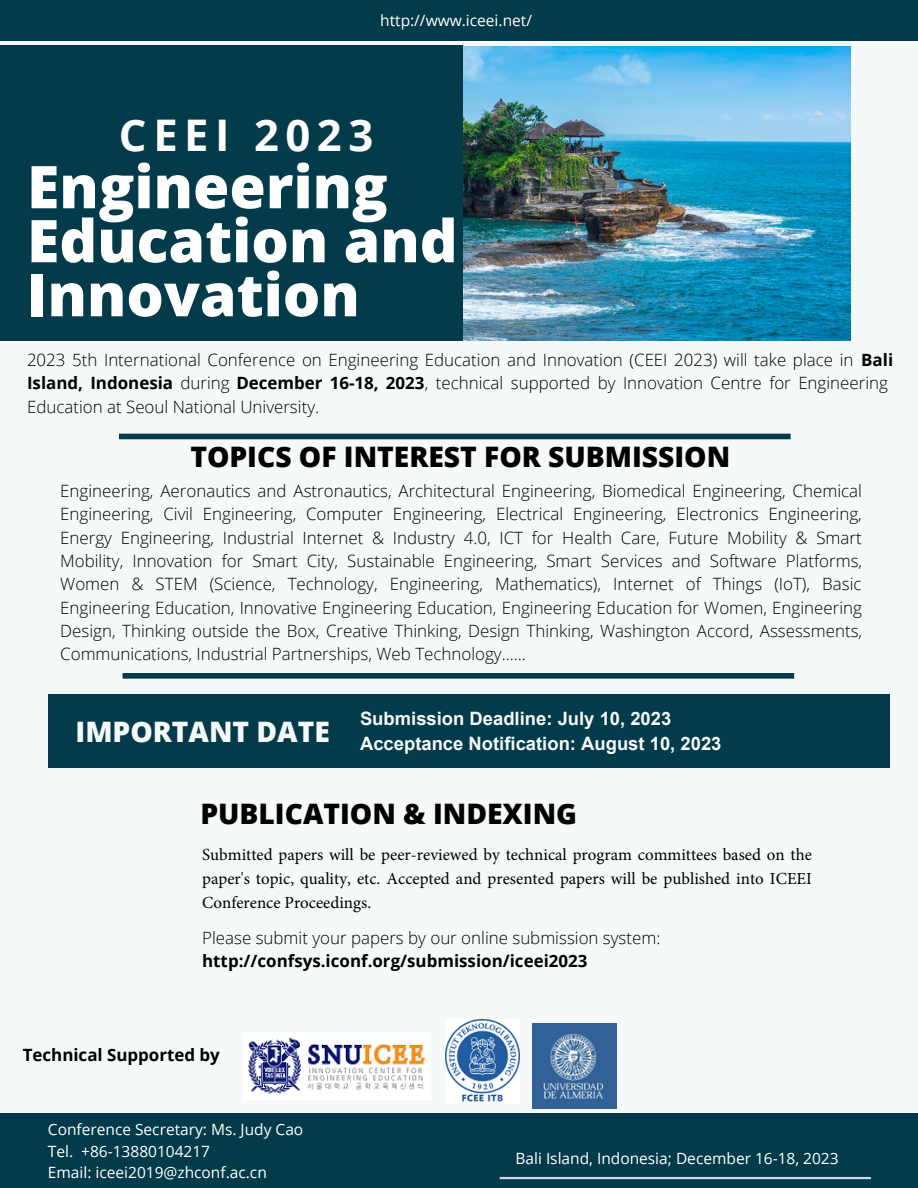
<style>
.page{position:relative;width:918px;height:1188px;background:#f5f9fa}
.page>*{position:absolute;margin:0;border:0;box-sizing:border-box;transform-origin:0 0}
.t1{font:800 58.95px/54px "Open Sans";color:#fff}
.t2{font:700 43.65px "Open Sans";color:#fff}
.t3{font:800 28.2px "Open Sans";color:#000}
.t4{font:800 28.2px "Open Sans";color:#f5f9fa}
.t5{font:700 18.45px/24.8px "Arial";color:#f5f9fa}
.t6{font:300 16.95px/23.2px "Open Sans";color:#000}
.t7{font:16.95px/23.7px "Minion Pro";color:#000;text-align:justify}
.t8{font:700 16.95px "Open Sans";color:#000}
.t9{font:15.45px/21.3px "Open Sans";color:#fff}
.s1{font-weight:700}
</style>
<div class="page">
<div style="left:48px;top:694px;width:841px;height:74px;background:#033b4a"></div>
<div style="left:0;top:1113px;width:918px;height:75px;background:#033b4a"></div>
<img style="left:463px;top:47px;width:388px;height:294px">
<div style="left:0;top:45px;width:463px;height:296px;background:#033b4a"></div>
<div style="left:119px;top:434px;width:672px;height:5px;background:#033b4a"></div>
<div style="left:123px;top:673px;width:671px;height:6px;background:#033b4a"></div>
<hr style="left:500px;top:1177px;width:371px;height:2px;background:#cad8e6">
<div style="left:0;top:0;width:918px;height:40px;background:#033b4a"></div>
<img style="left:248px;top:1037px;width:177px;height:57px">
<img style="left:445px;top:1020px;width:74px;height:82px">
<img style="left:533px;top:1024px;width:84px;height:84px">
<p class="t9" style="left:380px;top:10px;width:153px">http://www.iceei.net/</p>
<h2 class="t2" style="left:119px;top:105px;width:256px">C E E I 2 0 2 3</h2>
<h1 class="t1" style="left:27px;top:158px;width:432px">Engineering<br>Education and<br>Innovation</h1>
<p class="t6" style="left:27px;top:347px;width:868px;line-height:23.7px">2023 5th International Conference on Engineering Education and Innovation (CEEI 2023) will take place in <span class="s1">Bali<br>Island, Indonesia</span> during <span class="s1">December 16-18, 2023</span>, technical supported by Innovation Centre for Engineering<br>Education at Seoul National University.</p>
<h3 class="t3" style="left:190px;top:436px;width:541px">TOPICS OF INTEREST FOR SUBMISSION</h3>
<p class="t6" style="left:60px;top:479px;width:803px;text-align:justify">Engineering, Aeronautics and Astronautics, Architectural Engineering, Biomedical Engineering, Chemical Engineering, Civil Engineering, Computer Engineering, Electrical Engineering, Electronics Engineering, Energy Engineering, Industrial Internet &amp; Industry 4.0, ICT for Health Care, Future Mobility &amp; Smart Mobility, Innovation for Smart City, Sustainable Engineering, Smart Services and Software Platforms, Women &amp; STEM (Science, Technology, Engineering, Mathematics), Internet of Things (IoT), Basic Engineering Education, Innovative Engineering Education, Engineering Education for Women, Engineering Design, Thinking outside the Box, Creative Thinking, Design Thinking, Washington Accord, Assessments,</p>
<p class="t6" style="left:60px;top:642px;width:467px">Communications, Industrial Partnerships, Web Technology......</p>
<h3 class="t4" style="left:76px;top:712px;width:256px">IMPORTANT DATE</h3>
<p class="t5" style="left:360px;top:706px;width:363px">Submission Deadline: July 10, 2023<br>Acceptance Notification: August 10, 2023</p>
<h3 class="t3" style="left:200px;top:794px;width:378px">PUBLICATION &amp; INDEXING</h3>
<p class="t7" style="left:202px;top:843px;width:611px">Submitted papers will be peer-reviewed by technical program committees based on the paper's topic, quality, etc. Accepted and presented papers will be published into ICEEI Conference Proceedings.</p>
<p class="t6" style="left:202px;top:926px;width:460px">Please submit your papers by our online submission system:</p>
<p class="t8" style="left:202px;top:949px;width:387px">http://confsys.iconf.org/submission/iceei2023</p>
<p class="t8" style="left:23px;top:1043px;width:199px">Technical Supported by</p>
<p class="t9" style="left:48px;top:1119px;width:257px">Conference Secretary: Ms. Judy Cao<br>Tel. +86-13880104217<br>Email: iceei2019@zhconf.ac.cn</p>
<p class="t9" style="left:516px;top:1148px;width:325px">Bali Island, Indonesia; December 16-18, 2023</p>
</div>
